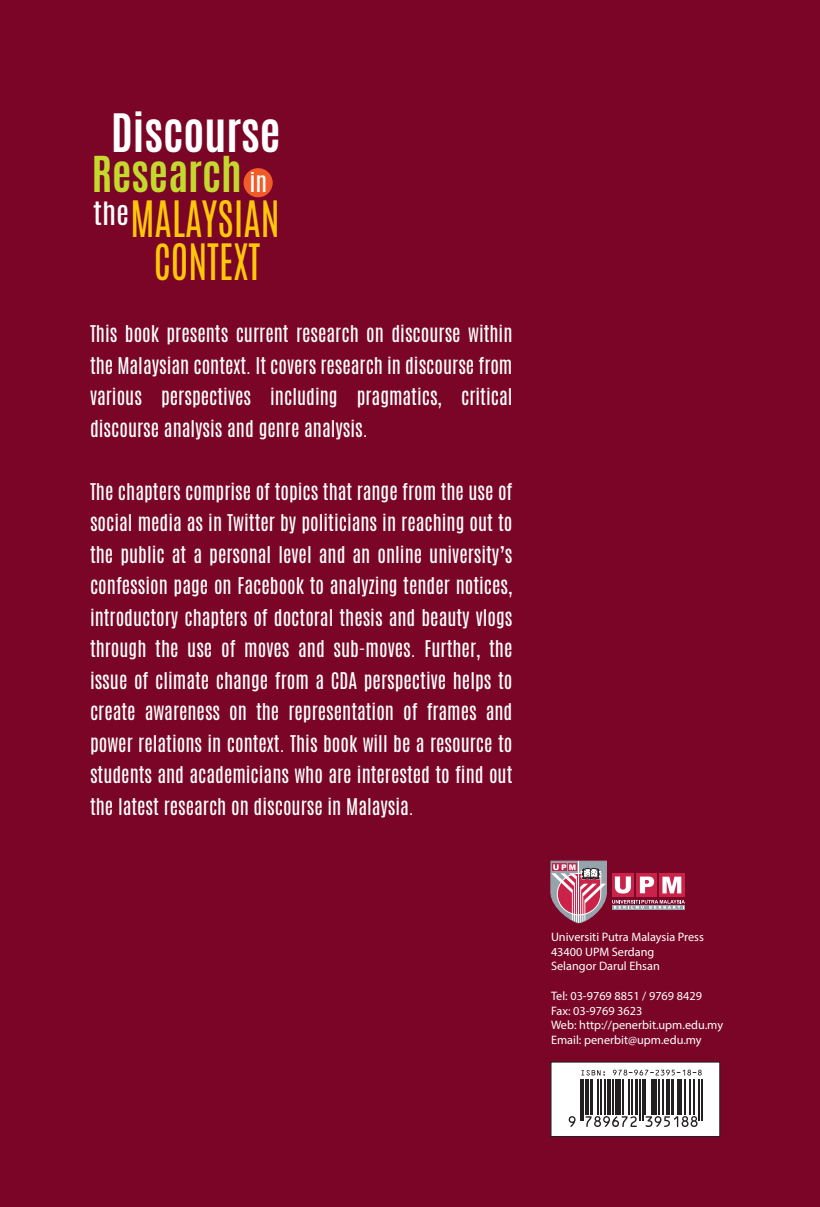
<style>
.page{position:relative;width:820px;height:1207px;background:#fff}
.page>*{position:absolute;margin:0;border:0;box-sizing:border-box;transform-origin:0 0}
.t1{font:700 44.27px "Antonio";color:#fff}
.t2{font:41.82px "Antonio";color:#ffc709;scale:.91 1}
.t3{font:700 41.3px "Antonio";color:#c4d82e}
.t4{font:26.78px "Antonio";color:#fff;scale:1.11 1}
.t5{font:22.22px "Antonio";color:#fff;scale:1.11 1}
.t6{font:19.25px/31.5px "Antonio";color:#fff;text-align:justify}
.t7{font:12.25px/14.7px "Myriad Pro";color:#fff}
</style>
<div class="page">
<div style="left:0;top:0;width:819px;height:1207px;background:#7a0527"></div>
<svg style="left:550px;top:861px;width:56px;height:62px;background:#b67689"></svg>
<div style="left:612px;top:873px;width:22px;height:24px;background:#c9234a"></div>
<svg style="left:614px;top:876px;width:16px;height:17px"></svg>
<div style="left:636px;top:873px;width:20px;height:24px;background:#c9234a"></div>
<svg style="left:639px;top:876px;width:15px;height:17px"></svg>
<svg style="left:659px;top:873px;width:25px;height:24px"></svg>
<svg style="left:662px;top:877px;width:19px;height:16px"></svg>
<svg style="left:612px;top:900px;width:72px;height:9px"></svg>
<div style="left:550px;top:1062px;width:170px;height:75px;background:#fff;border:1px solid #231f20"></div>
<svg style="left:581px;top:1070px;width:23px;height:5px"></svg>
<svg style="left:612px;top:1070px;width:89px;height:5px"></svg>
<svg style="left:568px;top:1116px;width:7px;height:11px"></svg>
<hr style="left:580px;top:1079px;width:1px;height:42px;background:#231f20">
<hr style="left:582px;top:1079px;width:2px;height:42px;background:#231f20">
<hr style="left:585px;top:1079px;width:4px;height:35px;background:#231f20">
<hr style="left:590px;top:1079px;width:3px;height:35px;background:#231f20">
<hr style="left:597px;top:1079px;width:1px;height:35px;background:#231f20">
<hr style="left:600px;top:1079px;width:2px;height:35px;background:#231f20">
<hr style="left:604px;top:1079px;width:1px;height:35px;background:#231f20">
<hr style="left:607px;top:1079px;width:4px;height:35px;background:#231f20">
<hr style="left:612px;top:1079px;width:1px;height:35px;background:#231f20">
<div style="left:614px;top:1079px;width:6px;height:35px;background:#231f20"></div>
<hr style="left:622px;top:1079px;width:1px;height:35px;background:#231f20">
<hr style="left:627px;top:1079px;width:2px;height:35px;background:#231f20">
<svg style="left:585px;top:1116px;width:51px;height:11px"></svg>
<hr style="left:631px;top:1079px;width:1px;height:35px;background:#231f20">
<hr style="left:635px;top:1079px;width:3px;height:35px;background:#231f20">
<hr style="left:639px;top:1079px;width:1px;height:42px;background:#231f20">
<hr style="left:641px;top:1079px;width:2px;height:42px;background:#231f20">
<hr style="left:644px;top:1079px;width:1px;height:35px;background:#231f20">
<hr style="left:651px;top:1079px;width:1px;height:35px;background:#231f20">
<hr style="left:653px;top:1079px;width:4px;height:35px;background:#231f20">
<hr style="left:658px;top:1079px;width:2px;height:35px;background:#231f20">
<hr style="left:662px;top:1079px;width:1px;height:35px;background:#231f20">
<hr style="left:666px;top:1079px;width:4px;height:35px;background:#231f20">
<hr style="left:671px;top:1079px;width:3px;height:35px;background:#231f20">
<hr style="left:676px;top:1079px;width:3px;height:35px;background:#231f20">
<hr style="left:680px;top:1079px;width:1px;height:35px;background:#231f20">
<hr style="left:684px;top:1079px;width:1px;height:35px;background:#231f20">
<svg style="left:645px;top:1116px;width:52px;height:11px"></svg>
<hr style="left:689px;top:1079px;width:1px;height:35px;background:#231f20">
<hr style="left:693px;top:1079px;width:1px;height:35px;background:#231f20">
<hr style="left:698px;top:1079px;width:1px;height:42px;background:#231f20">
<hr style="left:701px;top:1079px;width:1px;height:42px;background:#231f20">
<div style="left:243px;top:168px;width:30px;height:29px;background:#f15a29;border-radius:50%"></div>
<h1 class="t1" style="left:111px;top:100px;width:171px">Discourse</h1>
<h3 class="t3" style="left:92px;top:143px;width:151px">Research</h3>
<h2 class="t2" style="left:130px;top:189px;width:165px">MALAYSIAN</h2>
<p class="t5" style="left:249px;top:166px;width:18px">in</p>
<h3 class="t4" style="left:93px;top:194px;width:34px">the</h3>
<h2 class="t2" style="left:154px;top:231px;width:119px">CONTEXT</h2>
<p class="t6" style="left:90px;top:319px;width:424px">This book presents current research on discourse within the Malaysian context. It covers research in discourse from various perspectives including pragmatics, critical discourse analysis and genre analysis.</p>
<p class="t6" style="left:90px;top:476px;width:424px">The chapters comprise of topics that range from the use of social media as in Twitter by politicians in reaching out to the public at a personal level and an online university’s confession page on Facebook to analyzing tender notices, introductory chapters of doctoral thesis and beauty vlogs through the use of moves and sub-moves. Further, the issue of climate change from a CDA perspective helps to create awareness on the representation of frames and power relations in context. This book will be a resource to students and academicians who are interested to find out the latest research on discourse in Malaysia.</p>
<p class="t7" style="left:551px;top:929px;width:154px">Universiti Putra Malaysia Press<br>43400 UPM Serdang<br>Selangor Darul Ehsan</p>
<p class="t7" style="left:551px;top:988px;width:173px">Tel: 03-9769 8851 / 9769 8429<br>Fax: 03-9769 3623<br>Web: http://penerbit.upm.edu.my<br>Email: penerbit@upm.edu.my</p>
</div>
